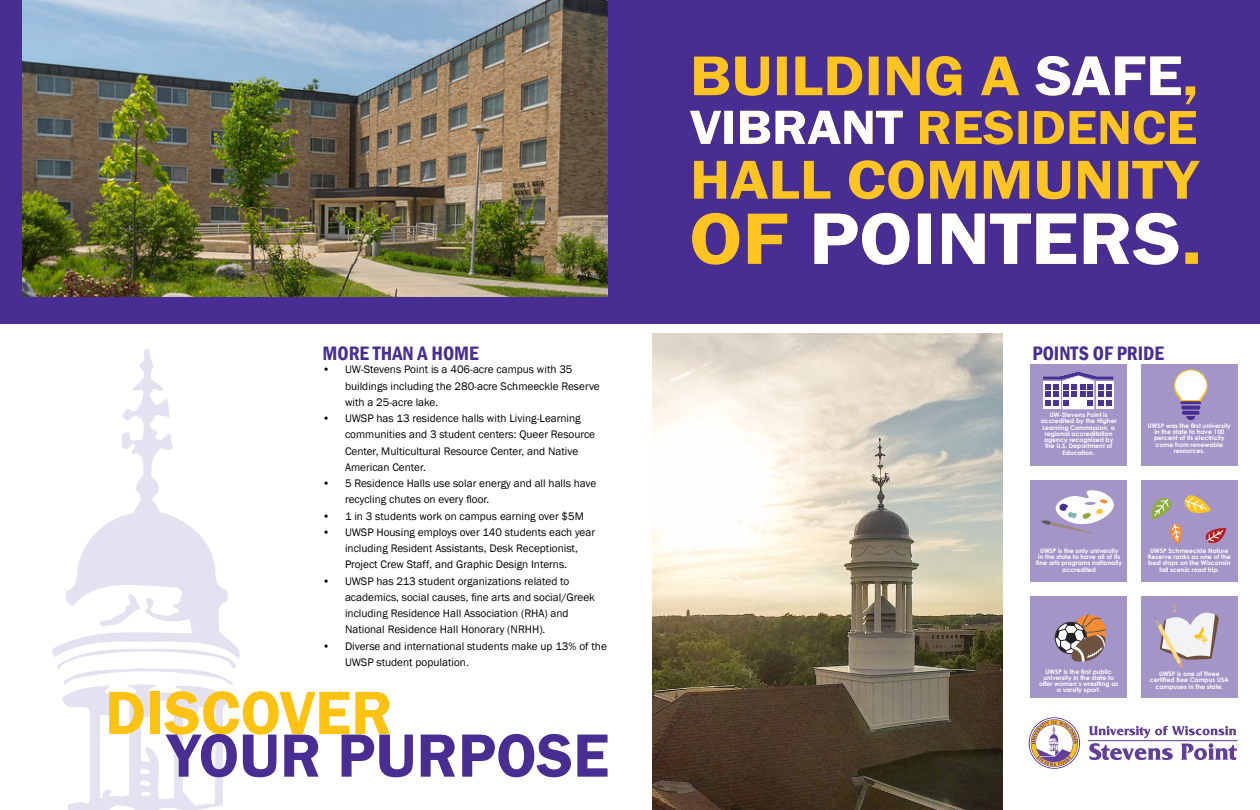
<style>
.page{position:relative;width:1260px;height:810px;background:#fff}
.page>*{position:absolute;margin:0;border:0;box-sizing:border-box;transform-origin:0 0}
.t1{font:600 63.12px "Franklin Gothic";color:#482e92}
.t2{font:600 63.12px "Franklin Gothic";color:#fec210}
.t3{font:600 condensed 20px "Franklin Gothic";color:#482e92}
.t4{font:11.25px/16.2px "Franklin Gothic";color:#000}
.t5{font:700 6.25px/6.2px "Century Gothic";color:#fff;text-align:center}
</style>
<div class="page">
<img style="left:652px;top:333px;width:351px;height:477px">
<div style="left:0;top:0;width:1260px;height:324px;background:#482e92"></div>
<img style="left:22px;top:0;width:586px;height:297px">
<svg style="left:52px;top:349px;width:188px;height:308px"></svg>
<svg style="left:99px;top:594px;width:42px;height:35px"></svg>
<svg style="left:57px;top:646px;width:182px;height:164px"></svg>
<div style="left:1031px;top:364px;width:96px;height:102px;background:#a395c7"></div>
<svg style="left:1043px;top:372px;width:71px;height:37px"></svg>
<div style="left:1031px;top:480px;width:96px;height:102px;background:#a395c7"></div>
<div style="left:1031px;top:596px;width:96px;height:102px;background:#a395c7"></div>
<div style="left:1141px;top:480px;width:97px;height:102px;background:#a395c7"></div>
<div style="left:1141px;top:596px;width:97px;height:102px;background:#a395c7"></div>
<div style="left:1141px;top:364px;width:97px;height:102px;background:#a395c7"></div>
<svg style="left:1041px;top:490px;width:73px;height:44px"></svg>
<svg style="left:1151px;top:495px;width:75px;height:50px"></svg>
<svg style="left:1174px;top:369px;width:34px;height:36px"></svg>
<hr style="left:1181px;top:400px;width:20px;height:2px;background:#fec422">
<svg style="left:1181px;top:406px;width:19px;height:4px"></svg>
<svg style="left:1182px;top:411px;width:18px;height:4px"></svg>
<svg style="left:1186px;top:416px;width:9px;height:4px"></svg>
<hr style="left:1180px;top:401px;width:21px;height:3px;background:#482e92;border-radius:2px">
<svg style="left:1055px;top:614px;width:51px;height:48px"></svg>
<svg style="left:1155px;top:604px;width:64px;height:64px"></svg>
<svg style="left:694px;top:160px;width:506px;height:39px"></svg>
<svg style="left:692px;top:213px;width:506px;height:52px"></svg>
<svg style="left:690px;top:111px;width:506px;height:34px"></svg>
<svg style="left:694px;top:56px;width:501px;height:48px"></svg>
<svg style="left:1089px;top:726px;width:148px;height:34px"></svg>
<hr style="left:1088px;top:740px;width:150px;height:1px;background:#623e99">
<svg style="left:1029px;top:717px;width:51px;height:51px"></svg>
<p class="t3" style="left:322px;top:340px;width:158px">MORE THAN A HOME</p>
<p class="t3" style="left:1032px;top:340px;width:133px">POINTS OF PRIDE</p>
<p class="t4" style="left:345px;top:362px;width:256px;text-indent:-22px">• UW-Stevens Point is a 406-acre campus with 35 buildings including the 280-acre Schmeeckle Reserve with a 25-acre lake.</p>
<p class="t4" style="left:345px;top:410px;width:252px;text-indent:-22px">• UWSP has 13 residence halls with Living-Learning communities and 3 student centers: Queer Resource Center, Multicultural Resource Center, and Native American Center.</p>
<p class="t4" style="left:345px;top:475px;width:253px;text-indent:-22px">• 5 Residence Halls use solar energy and all halls have recycling chutes on every floor.</p>
<p class="t4" style="left:322px;top:508px;width:263px">• 1 in 3 students work on campus earning over $5M</p>
<p class="t4" style="left:322px;top:524px;width:274px;text-align:center">• UWSP Housing employs over 140 students each year including Resident Assistants, Desk Receptionist,<br>Project Crew Staff, and Graphic Design Interns.</p>
<p class="t4" style="left:345px;top:573px;width:251px;text-indent:-22px">• UWSP has 213 student organizations related to academics, social causes, fine arts and social/Greek including Residence Hall Association (RHA) and National Residence Hall Honorary (NRHH).</p>
<p class="t4" style="left:345px;top:638px;width:263px;text-indent:-22px">• Diverse and international students make up 13% of the<br>UWSP student population.</p>
<p class="t5" style="left:1150px;top:670px;width:80px">UWSP is one of three certified Bee Campus USA campuses in the state.</p>
<p class="t5" style="left:1041px;top:412px;width:78px">UW-Stevens Point is accredited by the Higher<br>Learning Commission, a regional accreditation agency recognized by the U.S. Department of<br>Education.</p>
<p class="t5" style="left:1148px;top:422px;width:84px">UWSP was the first university in the state to have 100 percent of its electricity come from renewable resources.</p>
<p class="t5" style="left:1036px;top:547px;width:87px">UWSP is the only university<br>in the state to have all of its fine arts programs nationally accredited</p>
<p class="t5" style="left:1148px;top:547px;width:84px">UWSP Schmeeckle Nature<br>Reserve ranks as one of the best stops on the Wisconsin fall scenic road trip.</p>
<p class="t5" style="left:1039px;top:668px;width:81px">UWSP is the first public university in the state to offer women’s wrestling as a varsity sport.</p>
<h1 class="t2" style="left:105px;top:674px;width:289px">DISCOVER</h1>
<h1 class="t1" style="left:167px;top:717px;width:444px">YOUR PURPOSE</h1>
</div>
